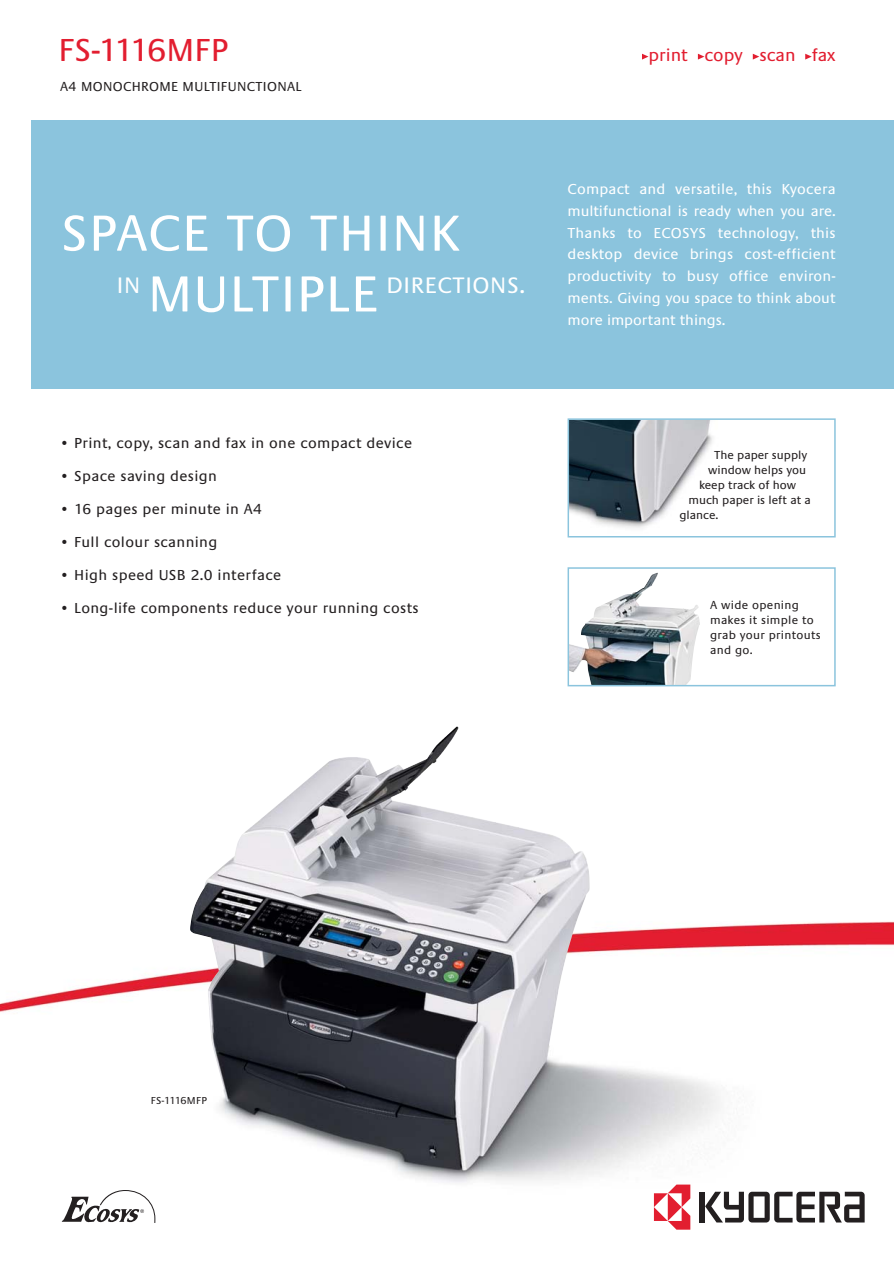
<style>
.page{position:relative;width:894px;height:1263px;background:#fff}
.page>*{position:absolute;margin:0;border:0;box-sizing:border-box;transform-origin:0 0}
.t1{font:52.5px "Praxis EF";letter-spacing:.025em;color:#fff}
.t2{font:33px "Praxis EF";color:#e21e30}
.t3{font:23.25px "Praxis EF";letter-spacing:.025em;color:#fff}
.t4{font:18px "Praxis EF";color:#e21e30}
.t5{font:15px/21.8px "Praxis EF";color:#fff;text-align:justify}
.t6{font:15px "Praxis EF";letter-spacing:.025em;color:#231f20}
.t7{font:13.5px "Praxis EF";letter-spacing:.025em;color:#231f20}
.t8{font:12px "Praxis EF";color:#231f20}
.t9{font:12px/15px "Praxis EF";letter-spacing:.025em;color:#231f20}
.t10{font:10.5px "Praxis EF";letter-spacing:.025em;color:#231f20}
</style>
<div class="page">
<img style="left:0;top:921px;width:893px;height:91px">
<div style="left:31px;top:121px;width:862px;height:267px;background:#8bc4dd"></div>
<svg style="left:642px;top:54px;width:6px;height:6px"></svg>
<svg style="left:697px;top:54px;width:7px;height:6px"></svg>
<svg style="left:752px;top:54px;width:7px;height:6px"></svg>
<svg style="left:805px;top:54px;width:6px;height:6px"></svg>
<img style="left:570px;top:421px;width:143px;height:107px">
<div style="left:567px;top:418px;width:268px;height:119px;border:2px solid #8bc4dd"></div>
<img style="left:570px;top:572px;width:129px;height:111px">
<div style="left:567px;top:567px;width:268px;height:119px;border:2px solid #8bc4dd"></div>
<svg style="left:62px;top:1190px;width:93px;height:32px"></svg>
<img style="left:190px;top:726px;width:582px;height:473px">
<svg style="left:653px;top:1184px;width:37px;height:45px"></svg>
<div style="left:699px;top:1191px;width:5px;height:31px;background:#231f20"></div>
<svg style="left:704px;top:1191px;width:160px;height:31px"></svg>
<h2 class="t2" style="left:58px;top:38px;width:171px">FS-1116MFP</h2>
<p class="t7" style="left:60px;top:81px;width:243px">A4 MONOCHROME MULTIFUNCTIONAL</p>
<h1 class="t1" style="left:61px;top:213px;width:400px">SPACE TO THINK</h1>
<h3 class="t3" style="left:117px;top:276px;width:25px">IN</h3>
<h1 class="t1" style="left:148px;top:274px;width:232px">MULTIPLE</h1>
<h3 class="t3" style="left:386px;top:276px;width:140px">DIRECTIONS.</h3>
<p class="t4" style="left:648px;top:48px;width:189px">print copy scan fax</p>
<p class="t5" style="left:567px;top:180px;width:269px">Compact and versatile, this Kyocera multifunctional is ready when you are.<br>Thanks to ECOSYS technology, this desktop device brings cost-efficient produc tivity to busy office environ&shy;ments. Giving you space to think about more important things.</p>
<p class="t6" style="left:59px;top:437px;width:354px">• Print, copy, scan and fax in one compact device</p>
<p class="t6" style="left:59px;top:470px;width:159px">• Space saving design</p>
<p class="t6" style="left:59px;top:503px;width:204px">• 16 pages per minute in A4</p>
<p class="t6" style="left:59px;top:536px;width:159px">• Full colour scanning</p>
<p class="t6" style="left:59px;top:569px;width:223px">• High speed USB 2.0 interface</p>
<p class="t6" style="left:59px;top:602px;width:361px">• Long-life components reduce your running costs</p>
<p class="t8" style="left:713px;top:450px;width:94px">The paper supply</p>
<p class="t8" style="left:707px;top:465px;width:99px">window helps you</p>
<p class="t8" style="left:698px;top:480px;width:98px">keep track of how</p>
<p class="t8" style="left:688px;top:495px;width:124px">much paper is left at a</p>
<p class="t8" style="left:679px;top:510px;width:40px">glance.</p>
<p class="t9" style="left:709px;top:598px;width:112px">A wide opening makes it simple to grab your print outs and go.</p>
<p class="t10" style="left:151px;top:1096px;width:58px">FS-1116MFP</p>
</div>
